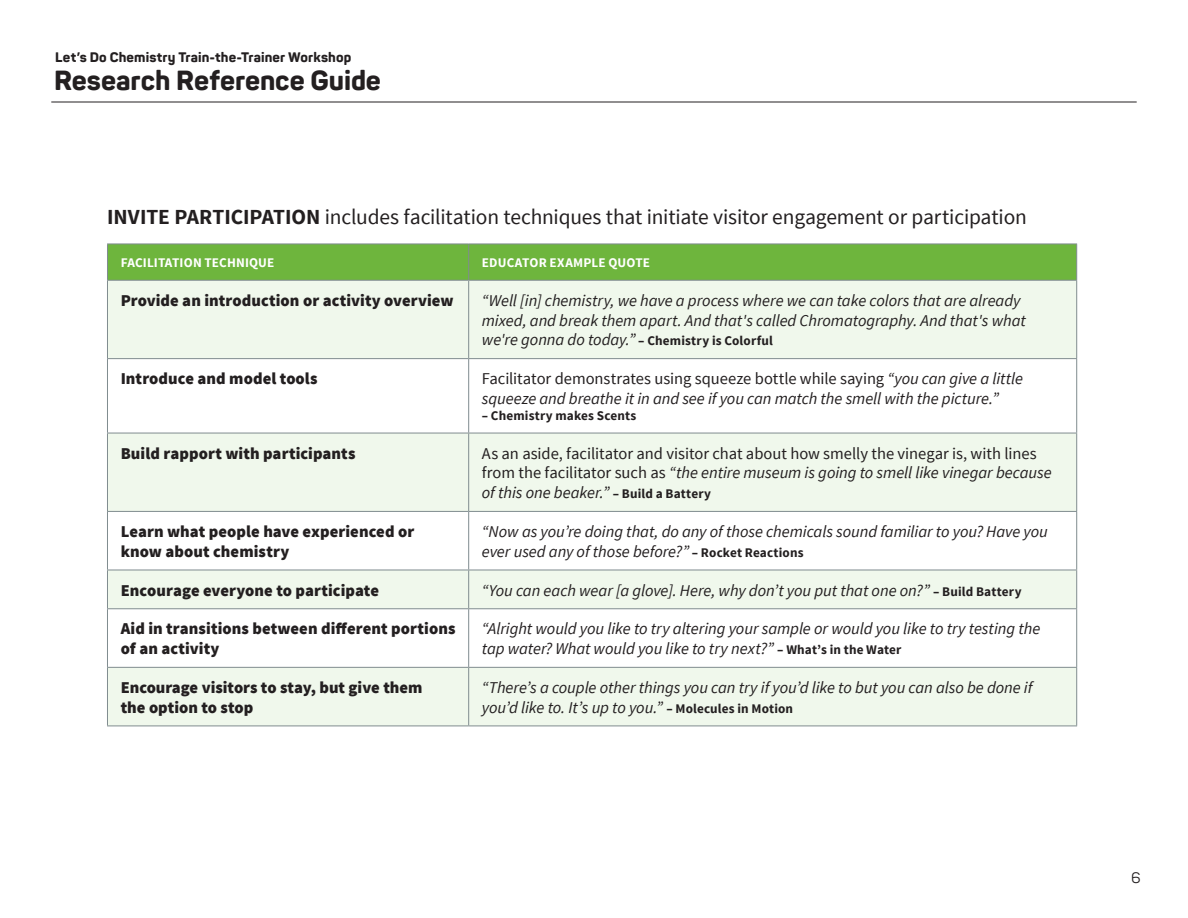
<style>
.page{position:relative;width:1188px;height:918px;background:#fff}
.page>*{position:absolute;margin:0;border:0;box-sizing:border-box;transform-origin:0 0}
.t1{font:800 27.3px "Panton";letter-spacing:-.005em;color:#231f20}
.t2{font:21.45px "Source Sans Pro";letter-spacing:-.01em;color:#231f20}
.t3{font:italic 16.5px/19.8px "Source Sans Pro";letter-spacing:-.005em;color:#231f20}
.t4{font:900 16.5px/19.8px "Source Sans Pro";letter-spacing:.005em;color:#231f20}
.t5{font:16.5px/19.8px "Source Sans Pro";letter-spacing:-.005em;color:#231f20}
.t6{font:15px "Panton";color:#231f20}
.t7{font:800 13.65px "Panton";letter-spacing:.01em;color:#231f20}
.t8{font:700 13.2px "Source Sans Pro";letter-spacing:.01em;color:#231f20}
.t9{font:700 13.2px "Source Sans Pro";letter-spacing:.01em;color:#fff}
.s1{font-weight:700}
.s2{font-weight:400;font-style:italic;font-size:16.5px}
.s3{font-style:normal}
.s4{font-style:italic}
.s5{font-weight:700;font-size:13.2px}
.s6{font-weight:700;font-style:normal;font-size:13.2px}
</style>
<div class="page">
<hr style="left:51px;top:102px;width:1086px;height:1px;background:#231f20">
<div style="left:108px;top:245px;width:968px;height:35px;background:#6eb53d"></div>
<svg style="left:108px;top:281px;width:968px;height:445px;fill:#f0f8ec"></svg>
<hr style="left:107px;top:244px;width:362px;height:1px;background:#808c8f">
<hr style="left:107px;top:244px;width:1px;height:36px;background:#808c8f">
<hr style="left:469px;top:244px;width:608px;height:1px;background:#808c8f">
<hr style="left:468px;top:244px;width:1px;height:36px;background:#808c8f">
<hr style="left:1076px;top:244px;width:1px;height:36px;background:#808c8f">
<hr style="left:107px;top:280px;width:362px;height:1px;background:#808c8f">
<hr style="left:107px;top:281px;width:1px;height:77px;background:#808c8f">
<hr style="left:469px;top:280px;width:608px;height:1px;background:#808c8f">
<hr style="left:468px;top:281px;width:1px;height:77px;background:#808c8f">
<hr style="left:1076px;top:281px;width:1px;height:77px;background:#808c8f">
<hr style="left:107px;top:358px;width:362px;height:1px;background:#808c8f">
<hr style="left:107px;top:359px;width:1px;height:74px;background:#808c8f">
<hr style="left:469px;top:358px;width:608px;height:1px;background:#808c8f">
<hr style="left:468px;top:359px;width:1px;height:74px;background:#808c8f">
<hr style="left:1076px;top:359px;width:1px;height:74px;background:#808c8f">
<hr style="left:107px;top:433px;width:362px;height:1px;background:#808c8f">
<hr style="left:107px;top:433px;width:1px;height:78px;background:#808c8f">
<hr style="left:469px;top:433px;width:608px;height:1px;background:#808c8f">
<hr style="left:468px;top:433px;width:1px;height:78px;background:#808c8f">
<hr style="left:1076px;top:433px;width:1px;height:78px;background:#808c8f">
<hr style="left:107px;top:511px;width:362px;height:1px;background:#808c8f">
<hr style="left:107px;top:512px;width:1px;height:58px;background:#808c8f">
<hr style="left:469px;top:511px;width:608px;height:1px;background:#808c8f">
<hr style="left:468px;top:512px;width:1px;height:58px;background:#808c8f">
<hr style="left:1076px;top:512px;width:1px;height:58px;background:#808c8f">
<hr style="left:107px;top:570px;width:362px;height:1px;background:#808c8f">
<hr style="left:107px;top:570px;width:1px;height:38px;background:#808c8f">
<hr style="left:469px;top:570px;width:608px;height:1px;background:#808c8f">
<hr style="left:468px;top:570px;width:1px;height:38px;background:#808c8f">
<hr style="left:1076px;top:570px;width:1px;height:38px;background:#808c8f">
<hr style="left:107px;top:608px;width:362px;height:1px;background:#808c8f">
<hr style="left:107px;top:609px;width:1px;height:58px;background:#808c8f">
<hr style="left:469px;top:608px;width:608px;height:1px;background:#808c8f">
<hr style="left:468px;top:609px;width:1px;height:58px;background:#808c8f">
<hr style="left:1076px;top:609px;width:1px;height:58px;background:#808c8f">
<hr style="left:107px;top:667px;width:362px;height:1px;background:#808c8f">
<hr style="left:107px;top:668px;width:1px;height:58px;background:#808c8f">
<hr style="left:469px;top:667px;width:608px;height:1px;background:#808c8f">
<hr style="left:468px;top:668px;width:1px;height:58px;background:#808c8f">
<hr style="left:1076px;top:668px;width:1px;height:58px;background:#808c8f">
<hr style="left:107px;top:726px;width:362px;height:1px;background:#808c8f">
<hr style="left:469px;top:726px;width:608px;height:1px;background:#808c8f">
<p class="t7" style="left:55px;top:49px;width:298px">Let’s Do Chemistry Train-the-Trainer Workshop</p>
<h1 class="t1" style="left:54px;top:63px;width:329px">Research Reference Guide</h1>
<p class="t2" style="left:107px;top:204px;width:921px"><span class="s1">INVITE PARTICIPATION</span> includes facilitation techniques that initiate visitor engagement or participation</p>
<p class="t9" style="left:121px;top:254px;width:155px">FACILITATION TECHNIQUE</p>
<p class="t9" style="left:482px;top:254px;width:170px">EDUCATOR EXAMPLE QUOTE</p>
<p class="t4" style="left:121px;top:291px;width:334px">Provide an introduction or activity overview</p>
<p class="t3" style="left:482px;top:290px;width:545px">“Well [in] chemistry, we have a process where we can take colors that are already mixed, and break them apart. And that's called Chromatography. And that's what</p>
<p class="t8" style="left:482px;top:333px;width:292px"><span class="s2">we're gonna do today.”</span> – Chemistry is Colorful</p>
<p class="t4" style="left:121px;top:370px;width:198px">Introduce and model tools</p>
<p class="t3" style="left:482px;top:369px;width:543px"><span class="s3">Facilitator demonstrates using squeeze bottle while saying</span> “you can give a little squeeze and breathe it in and see if you can match the smell with the picture.”</p>
<p class="t8" style="left:482px;top:407px;width:156px">– Chemistry makes Scents</p>
<p class="t4" style="left:121px;top:444px;width:236px">Build rapport with participants</p>
<p class="t5" style="left:482px;top:444px;width:571px">As an aside, facilitator and visitor chat about how smelly the vinegar is, with lines from the facilitator such as <span class="s4">“the entire museum is going to smell like vinegar because of this one beaker.”</span> <span class="s5">– Build a Battery</span></p>
<p class="t4" style="left:121px;top:522px;width:295px">Learn what people have experienced or know about chemistry</p>
<p class="t3" style="left:482px;top:522px;width:568px">“Now as you’re doing that, do any of those chemicals sound familiar to you? Have you ever used any of those before?” <span class="s6">– Rocket Reactions</span></p>
<p class="t4" style="left:121px;top:581px;width:260px">Encourage everyone to participate</p>
<p class="t3" style="left:482px;top:580px;width:541px">“You can each wear [a glove]. Here, why don’t you put that one on?” <span class="s6">– Build Battery</span></p>
<p class="t4" style="left:121px;top:620px;width:336px">Aid in transitions between different portions of an activity</p>
<p class="t3" style="left:482px;top:619px;width:560px">“Alright would you like to try altering your sample or would you like to try testing the tap water? What would you like to try next?” <span class="s6">– What’s in the Water</span></p>
<p class="t4" style="left:121px;top:678px;width:303px">Encourage visitors to stay, but give them the option to stop</p>
<p class="t3" style="left:482px;top:678px;width:552px">“There’s a couple other things you can try if you’d like to but you can also be done if you’d like to. It’s up to you.” <span class="s6">– Molecules in Motion</span></p>
<p class="t6" style="left:1131px;top:868px;width:11px">6</p>
</div>
